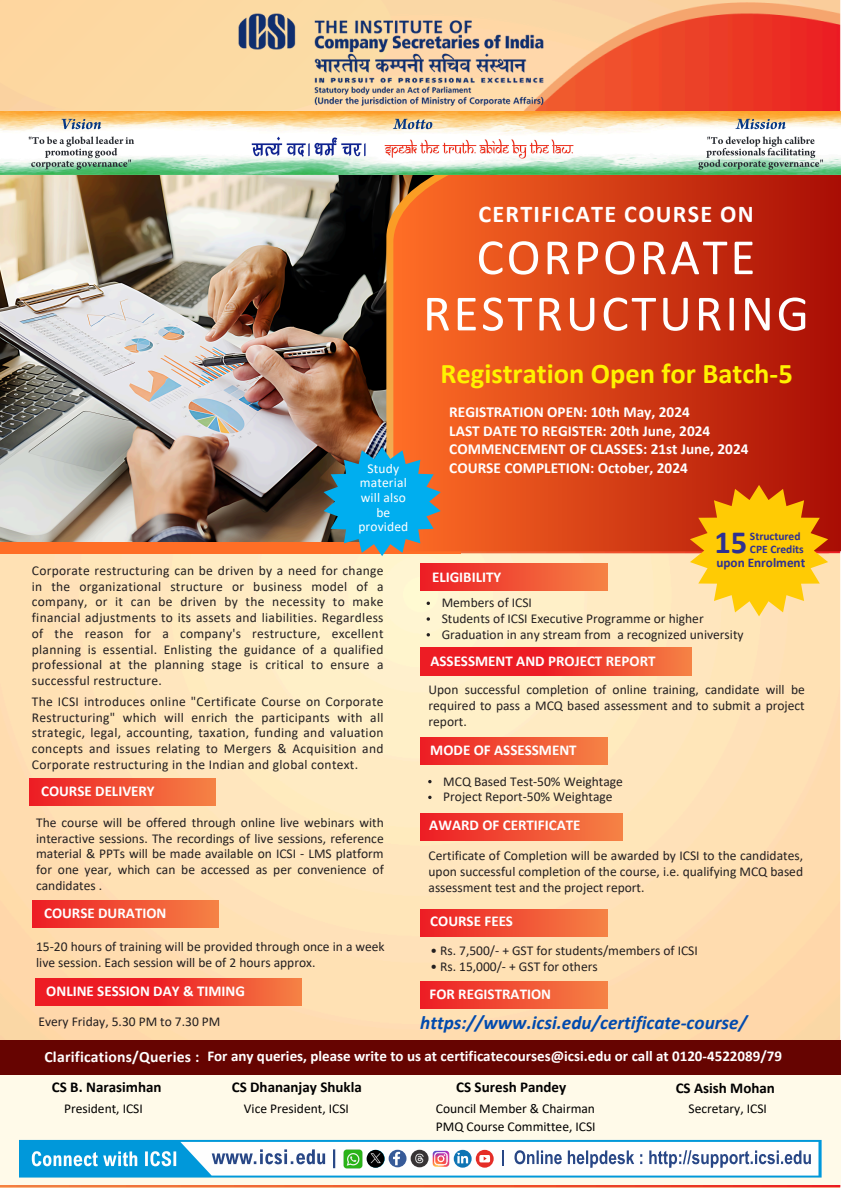
<style>
.page{position:relative;width:841px;height:1188px;background:#fff}
.page>*{position:absolute;margin:0;border:0;box-sizing:border-box;transform-origin:0 0}
.t1{font:51.3px/56.2px "Calibri";letter-spacing:.05em;color:#fff;text-align:center}
.t2{font:700 32.4px "Calibri";color:#2e3092}
.t3{font:700 28.5px "Calibri";color:#fff200}
.t4{font:700 24.15px "Calibri";letter-spacing:.055em;color:#fff}
.t5{font:italic 700 19.2px "Calibri";color:#004aad}
.t6{font:700 15.75px "Calibri";letter-spacing:.015em;color:#fefefe}
.t7{font:700 15.3px/18.3px "Calibri";color:#fff}
.t8{font:700 15px "Calibri";color:#fff}
.t9{font:700 15px "Calibri";color:#000}
.t10{font:13.5px/15.8px "Calibri";color:#231f20;text-align:justify}
.t11{font:13.5px "Calibri";color:#000}
.t12{font:13.5px/14.7px "Calibri";letter-spacing:.01em;color:#fff;text-align:center}
.t13{font:700 13.2px "Calibri";color:#2e3092}
.t14{font:700 11.4px/13.2px "Calibri";color:#2e3092}
</style>
<div class="page">
<img style="left:0;top:0;width:840px;height:1188px">
<div style="left:420px;top:564px;width:187px;height:27px;background:linear-gradient(to right,#ed1d24,#f58345)"></div>
<div style="left:420px;top:910px;width:187px;height:27px;background:linear-gradient(to right,#ed1c24,#f58245)"></div>
<div style="left:420px;top:738px;width:187px;height:27px;background:linear-gradient(to right,#ed1d24,#f58345)"></div>
<div style="left:420px;top:813px;width:202px;height:27px;background:linear-gradient(to right,#ed1d24,#f58245)"></div>
<svg style="left:420px;top:648px;width:271px;height:28px;background:#ef372c"></svg>
<div style="left:420px;top:981px;width:187px;height:27px;background:linear-gradient(to right,#ed1d24,#f58345)"></div>
<div style="left:0;top:1045px;width:840px;height:140px;background:#fffae9"></div>
<div style="left:0;top:1041px;width:840px;height:34px;background:#660401"></div>
<svg style="left:19px;top:1140px;width:802px;height:38px;background:#a0cce2"></svg>
<div style="left:0;top:0;width:393px;height:124px;background:#fdd9a2"></div>
<div style="left:0;top:534px;width:461px;height:20px;background:#ff6e26"></div>
<img style="left:0;top:175px;width:386px;height:367px">
<svg style="left:393px;top:175px;width:447px;height:376px;background:#d33e15"></svg>
<img style="left:0;top:111px;width:840px;height:64px">
<svg style="left:689px;top:485px;width:139px;height:131px;background:#f1ad26"></svg>
<svg style="left:426px;top:602px;width:4px;height:3px"></svg>
<svg style="left:426px;top:617px;width:4px;height:4px"></svg>
<svg style="left:426px;top:633px;width:4px;height:3px"></svg>
<svg style="left:323px;top:447px;width:117px;height:109px;background:#4793aa"></svg>
<div style="left:30px;top:778px;width:185px;height:27px;background:linear-gradient(to right,#ed1d24,#f58245)"></div>
<div style="left:33px;top:901px;width:185px;height:27px;background:linear-gradient(to right,#ed1d24,#f58245)"></div>
<svg style="left:35px;top:978px;width:267px;height:27px;background:#ef382c"></svg>
<img style="left:238px;top:14px;width:305px;height:92px">
<p class="t12" style="left:358px;top:462px;width:51px">Study material will also be provided</p>
<p class="t10" style="left:32px;top:564px;width:353px">Corporate restructuring can be driven by a need for change in the organizational structure or business model of a company, or it can be driven by the necessity to make financial adjustments to its assets and liabilities. Regardless of the reason for a company's restructure, excellent planning is essential. Enlisting the guidance of a qualified professional at the planning stage is critical to ensure a successful restructure.</p>
<h4 class="t10" style="left:32px;top:695px;width:353px">The ICSI introduces online "Certificate Course on Corporate Restructuring" which will enrich the participants with all strategic, legal, accounting, taxation, funding and valuation concepts and issues relating to Mergers &amp; Acquisition and Corporate restructuring in the Indian and global context.</h4>
<p class="t8" style="left:41px;top:784px;width:115px">COURSE DELIVERY</p>
<h4 class="t10" style="left:36px;top:816px;width:349px">The course will be offered through online live webinars with interactive sessions. The recordings of live sessions, reference material &amp; PPTs will be made available on ICSI - LMS platform for one year, which can be accessed as per convenience of candidates .</h4>
<p class="t8" style="left:44px;top:907px;width:124px">COURSE DURATION</p>
<p class="t10" style="left:36px;top:940px;width:350px">15-20 hours of training will be provided through once in a week live session. Each session will be of 2 hours approx.</p>
<h4 class="t8" style="left:46px;top:985px;width:200px">ONLINE SESSION DAY &amp; TIMING</h4>
<h5 class="t10" style="left:38px;top:1015px;width:183px">Every Friday, 5.30 PM to 7.30 PM</h5>
<p class="t4" style="left:478px;top:204px;width:277px">CERTIFICATE COURSE ON</p>
<p class="t1" style="left:423px;top:233px;width:387px">CORPORATE<br>RESTRUCTURING</p>
<p class="t3" style="left:440px;top:362px;width:354px">Registration Open for Batch-5</p>
<p class="t7" style="left:449px;top:404px;width:301px">REGISTRATION OPEN: 10th May, 2024<br>LAST DATE TO REGISTER: 20th June, 2024<br>COMMENCEMENT OF CLASSES: 21st June, 2024<br>COURSE COMPLETION: October, 2024</p>
<p class="t2" style="left:714px;top:529px;width:34px">15</p>
<p class="t14" style="left:749px;top:531px;width:55px">Structured<br>CPE Credits</p>
<p class="t8" style="left:432px;top:570px;width:71px">ELIGIBILITY</p>
<p class="t13" style="left:716px;top:557px;width:90px">upon Enrolment</p>
<p class="t10" style="left:441px;top:596px;width:92px">Members of ICSI</p>
<h4 class="t10" style="left:441px;top:612px;width:263px">Students of ICSI Executive Programme or higher</h4>
<p class="t10" style="left:441px;top:627px;width:303px">Graduation in any stream from a recognized university</p>
<p class="t8" style="left:430px;top:654px;width:226px">ASSESSMENT AND PROJECT REPORT</p>
<p class="t10" style="left:428px;top:683px;width:377px">Upon successful completion of online training, candidate will be required to pass a MCQ based assessment and to submit a project report.</p>
<p class="t8" style="left:430px;top:743px;width:148px">MODE OF ASSESSMENT</p>
<p class="t10" style="left:443px;top:774px;width:181px">MCQ Based Test-50% Weightage</p>
<p class="t10" style="left:443px;top:790px;width:171px">Project Report-50% Weightage</p>
<h4 class="t8" style="left:429px;top:819px;width:153px">AWARD OF CERTIFICATE</h4>
<p class="t10" style="left:428px;top:849px;width:376px">Certificate of Completion will be awarded by ICSI to the candidates, upon successful completion of the course, i.e. qualifying MCQ based assessment test and the project report.</p>
<h4 class="t8" style="left:430px;top:915px;width:84px">COURSE FEES</h4>
<p class="t10" style="left:430px;top:944px;width:269px">• Rs. 7,500/- + GST for students/members of ICSI</p>
<h4 class="t10" style="left:430px;top:960px;width:169px">• Rs. 15,000/- + GST for others</h4>
<h5 class="t8" style="left:429px;top:988px;width:123px">FOR REGISTRATION</h5>
<p class="t5" style="left:420px;top:1014px;width:328px">https://www.icsi.edu/certificate-course/</p>
<p class="t6" style="left:44px;top:1050px;width:156px">Clarifications/Queries :</p>
<h4 class="t9" style="left:52px;top:1081px;width:111px">CS B. Narasimhan</h4>
<h4 class="t11" style="left:64px;top:1103px;width:80px">President, ICSI</h4>
<p class="t8" style="left:207px;top:1049px;width:576px">For any queries, please write to us at certificatecourses@icsi.edu or call at 0120-4522089/79</p>
<p class="t9" style="left:232px;top:1081px;width:131px">CS Dhananjay Shukla</p>
<h4 class="t11" style="left:244px;top:1103px;width:106px">Vice President, ICSI</h4>
<p class="t9" style="left:456px;top:1081px;width:111px">CS Suresh Pandey</p>
<p class="t11" style="left:436px;top:1103px;width:161px">Council Member &amp; Chairman</p>
<h2 class="t11" style="left:436px;top:1121px;width:161px">PMQ Course Committee, ICSI</h2>
<p class="t9" style="left:675px;top:1081px;width:101px">CS Asish Mohan</p>
<p class="t11" style="left:688px;top:1103px;width:80px">Secretary, ICSI</p>
</div>
